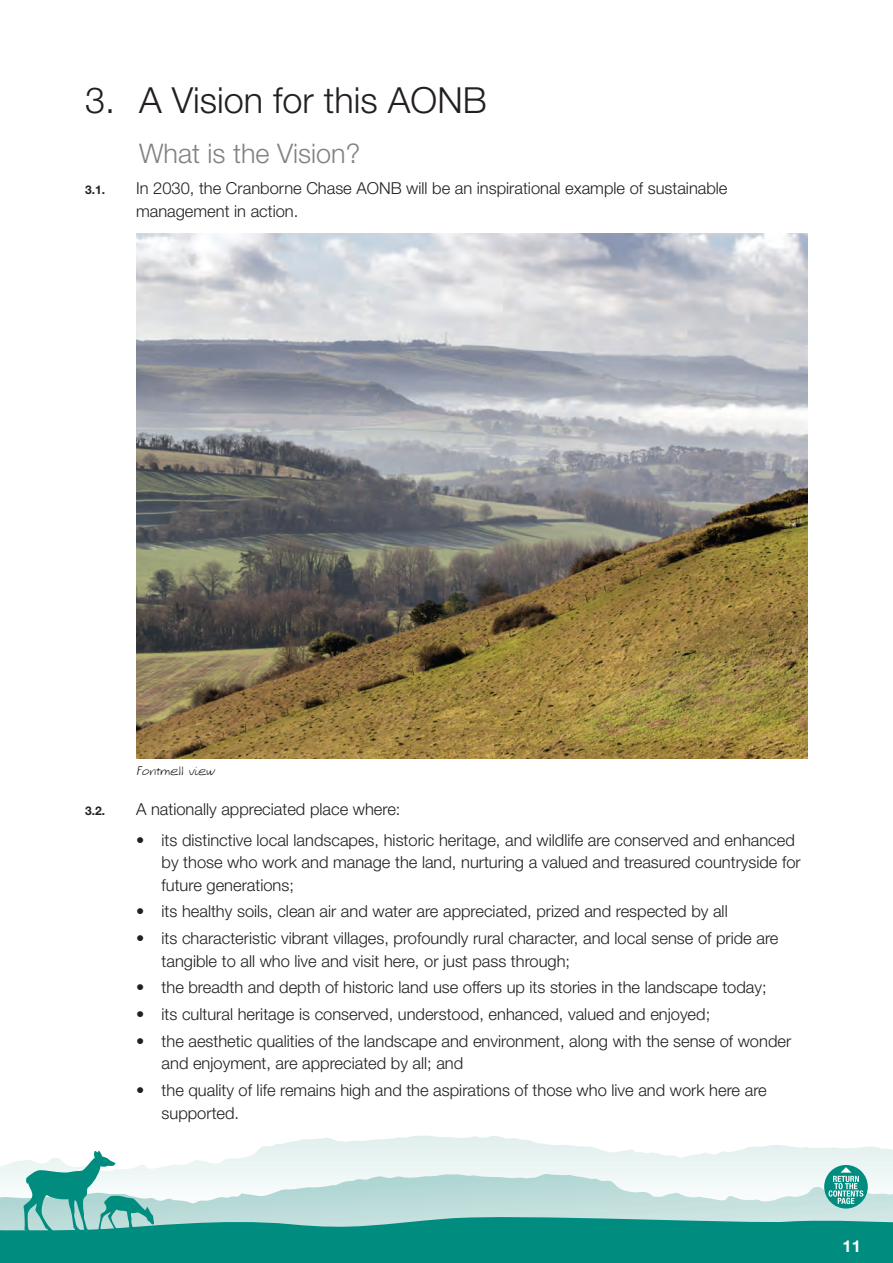
<style>
.page{position:relative;width:893px;height:1263px;background:#fff}
.page>*{position:absolute;margin:0;border:0;box-sizing:border-box;transform-origin:0 0}
.Heading{font:300 36px "Helvetica Neue LT";color:#231f20}
.Sub_Heading{font:300 27px "Helvetica Neue LT";color:#808285}
.Text_indent{font:300 16.5px/22.5px "Helvetica Neue LT";color:#231f20}
.t1{font:700 16.5px "Helvetica Neue LT";color:#fff}
.script_caption{font:13.5px "Allens Hand";letter-spacing:.005em;color:#231f20}
.Text_indent-2{font:700 12px "Helvetica Neue LT";color:#231f20}
</style>
<div class="page">
<img style="left:136px;top:234px;width:672px;height:524px">
<svg style="left:0;top:1135px;width:893px;height:128px"></svg>
<p class="Heading" style="left:85px;top:78px;width:403px">3. A Vision for this AONB</p>
<p class="Sub_Heading" style="left:139px;top:137px;width:223px">What is the Vision?</p>
<p class="Text_indent-2" style="left:85px;top:183px;width:22px">3.1.</p>
<p class="Text_indent" style="left:136px;top:177px;width:593px">In 2030, the Cranborne Chase AONB will be an inspirational example of sustainable management in action.</p>
<p class="script_caption" style="left:136px;top:762px;width:80px">Fontmell view</p>
<p class="Text_indent-2" style="left:85px;top:803px;width:22px">3.2.</p>
<p class="Text_indent" style="left:136px;top:797px;width:266px">A nationally appreciated place where:</p>
<p class="Text_indent" style="left:162px;top:828px;width:641px;text-indent:-26px">• its distinctive local landscapes, historic heritage, and wildlife are conserved and enhanced by those who work and manage the land, nurturing a valued and treasured countryside for future generations;</p>
<p class="Text_indent" style="left:136px;top:900px;width:593px">• its healthy soils, clean air and water are appreciated, prized and respected by all</p>
<p class="Text_indent" style="left:162px;top:927px;width:618px;text-indent:-26px">• its characteristic vibrant villages, profoundly rural character, and local sense of pride are tangible to all who live and visit here, or just pass through;</p>
<p class="Text_indent" style="left:136px;top:976px;width:632px">• the breadth and depth of historic land use offers up its stories in the landscape today;</p>
<p class="Text_indent" style="left:136px;top:1003px;width:576px">• its cultural heritage is conserved, understood, enhanced, valued and enjoyed;</p>
<p class="Text_indent" style="left:162px;top:1029px;width:631px;text-indent:-26px">• the aesthetic qualities of the landscape and environment, along with the sense of wonder and enjoyment, are appreciated by all; and</p>
<p class="Text_indent" style="left:162px;top:1079px;width:607px;text-indent:-26px">• the quality of life remains high and the aspirations of those who live and work here are supported.</p>
<p class="t1" style="left:842px;top:1236px;width:20px">11</p>
</div>
